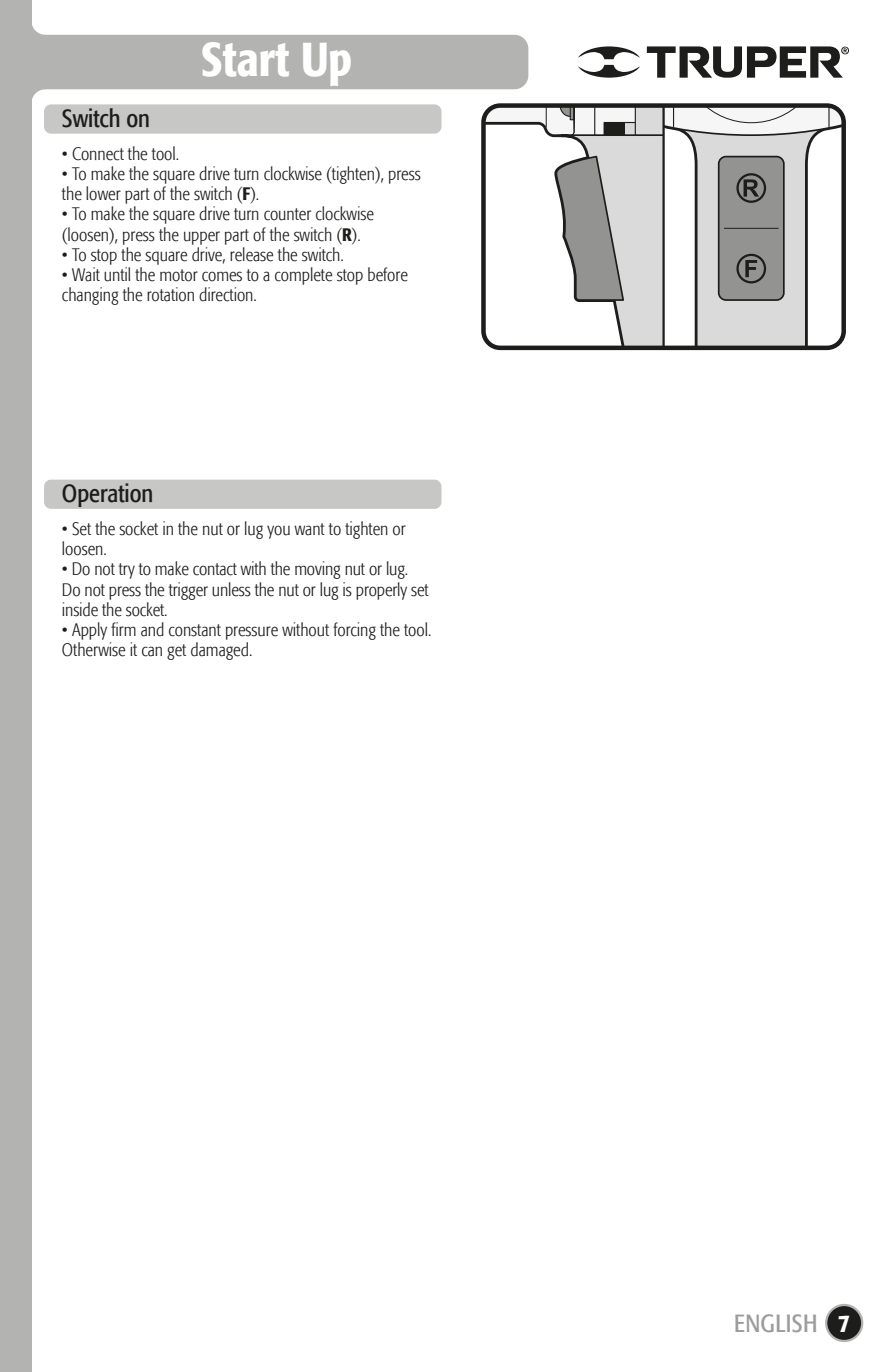
<style>
.page{position:relative;width:893px;height:1372px;background:#fff}
.page>*{position:absolute;margin:0;border:0;box-sizing:border-box;transform-origin:0 0}
.t1{font:500 condensed 47.25px "Formata";color:#fff}
.t2{font:condensed 24.75px "Formata";color:#1d1d1c}
.t3{font:condensed 24.75px "Formata";letter-spacing:.02em;color:#9c9c9c}
.t4{font:500 condensed 24.75px "Formata";color:#fff}
.t5{font:300 condensed 18px/20.2px "Formata";color:#1d1d1c}
.s1{font-weight:500}
</style>
<div class="page">
<div style="left:0;top:0;width:31px;height:1371px;background:#b3b3b2"></div>
<div style="left:31px;top:35px;width:497px;height:54px;background:#b3b3b2;border-radius:14px"></div>
<svg style="left:31px;top:21px;width:14px;height:82px"></svg>
<div style="left:44px;top:104px;width:397px;height:30px;background:#c7c7c6;border-radius:7px"></div>
<div style="left:44px;top:479px;width:397px;height:30px;background:#c7c7c6;border-radius:7px"></div>
<svg style="left:486px;top:108px;width:355px;height:237px"></svg>
<div style="left:481px;top:103px;width:365px;height:247px;border:4px solid #1d1d1c;border-radius:17px"></div>
<hr style="left:662px;top:106px;width:3px;height:241px;background:#1d1d1c">
<div style="left:826px;top:1304px;width:36px;height:36px;background:#1d1d1c;border-radius:50%"></div>
<div style="left:825px;top:1303px;width:38px;height:38px;border:2px solid #b3b3b2;border-radius:50%"></div>
<svg style="left:578px;top:46px;width:271px;height:32px"></svg>
<h2 class="t2" style="left:62px;top:104px;width:90px">Switch on</h2>
<h1 class="t1" style="left:201px;top:31px;width:153px">Start Up</h1>
<p class="t5" style="left:62px;top:143px;width:119px">• Connect the tool.</p>
<p class="t5" style="left:62px;top:164px;width:360px">• To make the square drive turn clockwise (tighten), press the lower part of the switch (<span class="s1">F</span>).</p>
<p class="t5" style="left:62px;top:204px;width:313px">• To make the square drive turn counter clockwise (loosen), press the upper part of the switch (<span class="s1">R</span>).</p>
<p class="t5" style="left:62px;top:245px;width:283px">• To stop the square drive, release the switch.</p>
<p class="t5" style="left:62px;top:265px;width:347px">• Wait until the motor comes to a complete stop before changing the rotation direction.</p>
<h2 class="t2" style="left:62px;top:479px;width:93px">Operation</h2>
<p class="t5" style="left:62px;top:518px;width:345px">• Set the socket in the nut or lug you want to tighten or loosen.</p>
<p class="t5" style="left:62px;top:559px;width:368px">• Do not try to make contact with the moving nut or lug.<br>Do not press the trigger unless the nut or lug is properly set inside the socket.</p>
<p class="t5" style="left:62px;top:620px;width:371px">• Apply firm and constant pressure without forcing the tool.<br>Otherwise it can get damaged.</p>
<h2 class="t3" style="left:734px;top:1308px;width:85px">ENGLISH</h2>
<h2 class="t4" style="left:838px;top:1307px;width:13px">7</h2>
</div>
